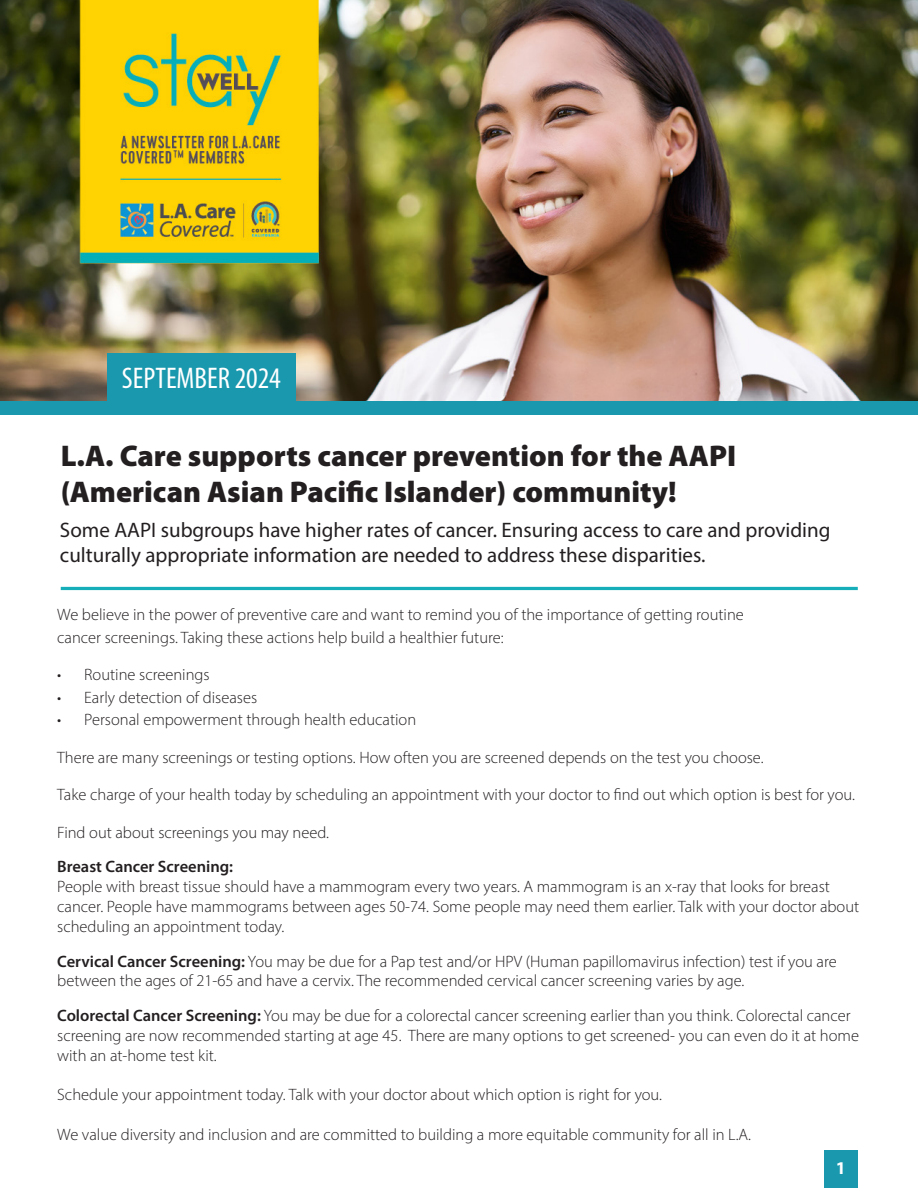
<style>
.page{position:relative;width:918px;height:1188px;background:#fff}
.page>*{position:absolute;margin:0;border:0;box-sizing:border-box;transform-origin:0 0}
.t1{font:900 30px/36px "Myriad Pro";color:#231f20}
.t2{font:condensed 30px "Myriad Pro";color:#fff}
.t3{font:21px/25.2px "Myriad Pro";color:#231f20}
.t4{font:700 18px "Myriad Pro";color:#fff}
.t5{font:300 16.5px/19.8px "Myriad Pro";color:#231f20}
.s1{font-weight:600}
</style>
<div class="page">
<img style="left:0;top:0;width:918px;height:401px">
<div style="left:824px;top:1151px;width:34px;height:37px;background:#1998ae"></div>
<div style="left:0;top:401px;width:918px;height:13px;background:#1998ae"></div>
<hr style="left:61px;top:587px;width:797px;height:3px;background:#16afb9">
<div style="left:107px;top:354px;width:189px;height:51px;background:#1998ae"></div>
<h1 class="t2" style="left:122px;top:360px;width:160px">SEPTEMBER 2024</h1>
<h2 class="t1" style="left:61px;top:437px;width:677px">L.A. Care supports cancer prevention for the AAPI (American Asian Pacific Islander) community!</h2>
<p class="t3" style="left:60px;top:517px;width:772px">Some AAPI subgroups have higher rates of cancer. Ensuring access to care and providing culturally appropriate information are needed to address these disparities.</p>
<p class="t5" style="left:57px;top:603px;width:688px;line-height:22.5px">We believe in the power of preventive care and want to remind you of the importance of getting routine cancer screenings. Taking these actions help build a healthier future:</p>
<p class="t5" style="left:57px;top:665px;width:154px">• Routine screenings</p>
<p class="t5" style="left:57px;top:687px;width:201px">• Early detection of diseases</p>
<p class="t5" style="left:57px;top:710px;width:361px">• Personal empowerment through health education</p>
<p class="t5" style="left:57px;top:747px;width:708px">There are many screenings or testing options. How often you are screened depends on the test you choose.</p>
<p class="t5" style="left:57px;top:785px;width:799px">Take charge of your health today by scheduling an appointment with your doctor to find out which option is best for you.</p>
<p class="t5" style="left:57px;top:815px;width:273px;line-height:34.8px">Find out about screenings you may need.<br><span class="s1">Breast Cancer Screening:</span></p>
<p class="t5" style="left:57px;top:877px;width:804px">People with breast tissue should have a mammogram every two years. A mammogram is an x-ray that looks for breast cancer. People have mammograms between ages 50-74. Some people may need them earlier. Talk with your doctor about scheduling an appointment today.</p>
<p class="t5" style="left:57px;top:951px;width:781px"><span class="s1">Cervical Cancer Screening:</span> You may be due for a Pap test and/or HPV (Human papillomavirus infection) test if you are between the ages of 21-65 and have a cervix. The recommended cervical cancer screening varies by age.</p>
<p class="t5" style="left:57px;top:1006px;width:803px"><span class="s1">Colorectal Cancer Screening:</span> You may be due for a colorectal cancer screening earlier than you think. Colorectal cancer screening are now recommended starting at age 45. There are many options to get screened- you can even do it at home with an at-home test kit.</p>
<p class="t5" style="left:57px;top:1085px;width:606px">Schedule your appointment today. Talk with your doctor about which option is right for you.</p>
<p class="t5" style="left:57px;top:1124px;width:695px">We value diversity and inclusion and are committed to building a more equitable community for all in L.A.</p>
<p class="t4" style="left:836px;top:1156px;width:11px">1</p>
</div>
